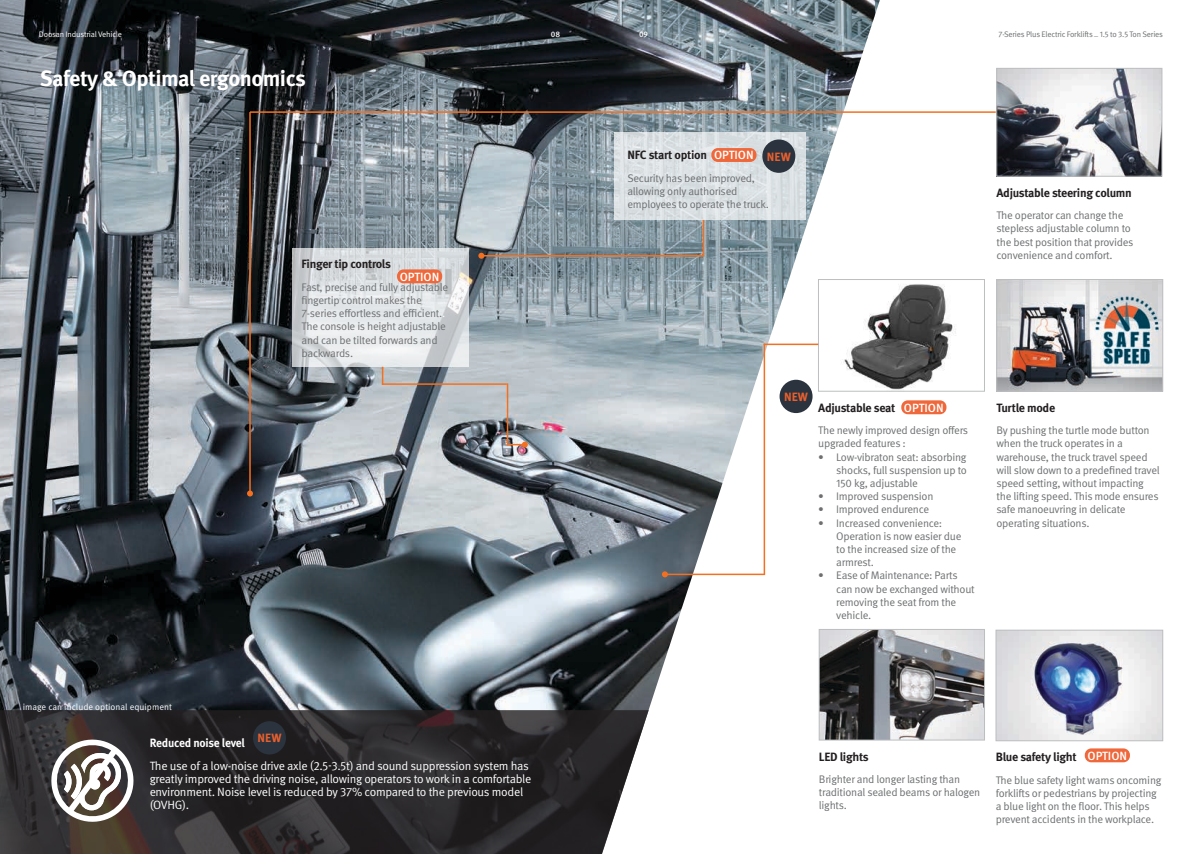
<style>
.page{position:relative;width:1202px;height:854px;background:#fff}
.page>*{position:absolute;margin:0;border:0;box-sizing:border-box;transform-origin:0 0}
.t1{font:700 22px "Meta Pro";letter-spacing:-.025em;color:#fff}
.t2{font:12px/13px "Meta Pro";letter-spacing:-.025em;color:#fff}
.t3{font:700 12px "Meta Pro";letter-spacing:-.025em;color:#231f20}
.t4{font:700 12px "Meta Pro";letter-spacing:-.02em;color:#fff;scale:.96 1}
.t5{font:700 12px "Meta Pro";letter-spacing:.01em;color:#e85f2e}
.t6{font:500 11.9px "Meta Pro";color:#fff}
.t7{font:11px/13.2px "Meta Pro";letter-spacing:-.025em;color:#6d6f71}
.t8{font:9px "Meta Pro";color:#fff}
.t9{font:8px "Meta Pro";letter-spacing:-.025em;color:#6d6f71}
.t10{font:8px "Meta Pro";letter-spacing:-.025em;color:#fff}
.t11{font:500 8px "Meta Pro";color:#fff}
.s1{color:#fff}
.s2{font-weight:700;font-size:12px;color:#e85f2e}
</style>
<div class="page">
<img style="left:0;top:0;width:880px;height:710px">
<svg style="left:0;top:710px;width:649px;height:143px;background:#333132"></svg>
<svg style="left:46px;top:734px;width:93px;height:92px"></svg>
<hr style="left:481px;top:255px;width:223px;height:1px;background:#f37021">
<svg style="left:478px;top:253px;width:6px;height:6px"></svg>
<svg style="left:508px;top:441px;width:20px;height:6px"></svg>
<div style="left:253px;top:721px;width:33px;height:33px;background:#2a333e;border-radius:50%"></div>
<svg style="left:293px;top:248px;width:176px;height:118px;background:#dcdfe1"></svg>
<hr style="left:382px;top:383px;width:125px;height:2px;background:#f37021">
<hr style="left:507px;top:383px;width:1px;height:62px;background:#f37021">
<div style="left:397px;top:269px;width:45px;height:14px;background:#ee683b;border-radius:7px"></div>
<hr style="left:703px;top:219px;width:1px;height:37px;background:#f37021">
<svg style="left:382px;top:366px;width:1px;height:17px"></svg>
<img style="left:998px;top:70px;width:162px;height:104px">
<div style="left:996px;top:68px;width:166px;height:108px;border:1px solid #bcbec0"></div>
<hr style="left:665px;top:573px;width:100px;height:2px;background:#f37021">
<svg style="left:662px;top:571px;width:6px;height:6px"></svg>
<hr style="left:764px;top:343px;width:1px;height:231px;background:#f37021">
<hr style="left:764px;top:343px;width:54px;height:2px;background:#f37021">
<hr style="left:249px;top:112px;width:2px;height:381px;background:#f37021">
<svg style="left:247px;top:490px;width:6px;height:6px"></svg>
<hr style="left:250px;top:111px;width:746px;height:2px;background:#f37021">
<img style="left:998px;top:631px;width:163px;height:107px">
<div style="left:996px;top:629px;width:167px;height:111px;border:1px solid #bcbec0"></div>
<div style="left:810px;top:622px;width:177px;height:187px;background:#fff"></div>
<img style="left:821px;top:631px;width:162px;height:107px">
<div style="left:819px;top:629px;width:166px;height:111px;border:1px solid #bcbec0"></div>
<div style="left:1085px;top:748px;width:45px;height:14px;background:#ee683b;border-radius:7px"></div>
<img style="left:820px;top:281px;width:136px;height:108px">
<div style="left:818px;top:279px;width:167px;height:112px;border:1px solid #bcbec0"></div>
<div style="left:901px;top:400px;width:45px;height:14px;background:#ee683b;border-radius:7px"></div>
<div style="left:779px;top:379px;width:33px;height:34px;background:#2a333e;border-radius:50%"></div>
<img style="left:998px;top:281px;width:163px;height:108px">
<div style="left:996px;top:279px;width:167px;height:112px;border:1px solid #bcbec0"></div>
<div style="left:615px;top:132px;width:191px;height:87px;background:#dbe1e4"></div>
<div style="left:711px;top:148px;width:45px;height:14px;background:#ee683b;border-radius:7px"></div>
<div style="left:762px;top:139px;width:33px;height:34px;background:#2a333e;border-radius:50%"></div>
<p class="t10" style="left:39px;top:29px;width:84px">Doosan Industrial Vehicle</p>
<p class="t11" style="left:551px;top:29px;width:11px">08</p>
<p class="t11" style="left:639px;top:29px;width:10px">09</p>
<p class="t9" style="left:998px;top:29px;width:166px">7-Series Plus Electric Forklifts _ 1.5 to 3.5 Ton Series</p>
<h1 class="t1" style="left:40px;top:64px;width:268px">Safety &amp; Optimal ergonomics</h1>
<p class="t3" style="left:302px;top:256px;width:91px">Finger tip controls</p>
<p class="t7" style="left:302px;top:280px;width:148px">Fast, precise and fully adjustable fingertip control makes the<br>7-series effortless and efficient.<span class="s1">.<br></span>The console is height adjustable and can be tilted forwards and backwards.</p>
<p class="t6" style="left:400px;top:269px;width:41px">OPTION</p>
<p class="t8" style="left:23px;top:701px;width:151px">image can include optional equipment</p>
<p class="t5" style="left:258px;top:730px;width:25px">NEW</p>
<p class="t4" style="left:150px;top:734px;width:101px">Reduced noise level</p>
<p class="t2" style="left:150px;top:759px;width:383px">The use of a low-noise drive axle (2.5-3.5t) and sound suppression system has greatly improved the driving noise, allowing operators to work in a comfortable environment. Noise level is reduced by 37% compared to the previous model (OVHG).</p>
<p class="t3" style="left:627px;top:148px;width:81px">NFC start option</p>
<p class="t7" style="left:627px;top:171px;width:143px">Security has been improved, allowing only authorised employees to operate the truck.</p>
<p class="t6" style="left:714px;top:148px;width:78px">OPTION <span class="s2">NEW</span></p>
<p class="t3" style="left:996px;top:185px;width:137px">Adjustable steering column</p>
<p class="t7" style="left:996px;top:209px;width:138px">The operator can change the stepless adjustable column to the best position that provides convenience and comfort.</p>
<p class="t5" style="left:784px;top:389px;width:25px">NEW</p>
<p class="t3" style="left:818px;top:400px;width:79px">Adjustable seat</p>
<p class="t7" style="left:818px;top:424px;width:151px">The newly improved design offers upgraded features :</p>
<p class="t7" style="left:836px;top:450px;width:132px;text-align:justify;text-indent:-18px">• Low-vibraton seat: absorbing shocks, full suspension up to 150 kg, adjustable</p>
<p class="t7" style="left:818px;top:490px;width:117px">• Improved suspension</p>
<p class="t7" style="left:818px;top:503px;width:112px">• Improved endurence</p>
<p class="t7" style="left:836px;top:516px;width:127px;text-indent:-18px">• Increased convenience:<br>Operation is now easier due to the increased size of the armrest.</p>
<p class="t7" style="left:836px;top:569px;width:140px;text-indent:-18px">• Ease of Maintenance: Parts can now be exchanged without removing the seat from the vehicle.</p>
<p class="t6" style="left:904px;top:400px;width:41px">OPTION</p>
<p class="t3" style="left:996px;top:400px;width:60px">Turtle mode</p>
<p class="t7" style="left:996px;top:424px;width:165px">By pushing the turtle mode button when the truck operates in a warehouse, the truck travel speed will slow down to a predefined travel speed setting, without impacting the lifting speed. This mode ensures safe manoeuvring in delicate operating situations.</p>
<p class="t3" style="left:819px;top:748px;width:51px">LED lights</p>
<p class="t7" style="left:819px;top:772px;width:163px">Brighter and longer lasting than traditional sealed beams or halogen lights.</p>
<p class="t6" style="left:1087px;top:747px;width:41px">OPTION</p>
<p class="t3" style="left:996px;top:749px;width:83px">Blue safety light</p>
<p class="t7" style="left:996px;top:773px;width:167px">The blue safety light warns oncoming forklifts or pedestrians by projecting a blue light on the floor. This helps prevent accidents in the workplace.</p>
</div>
